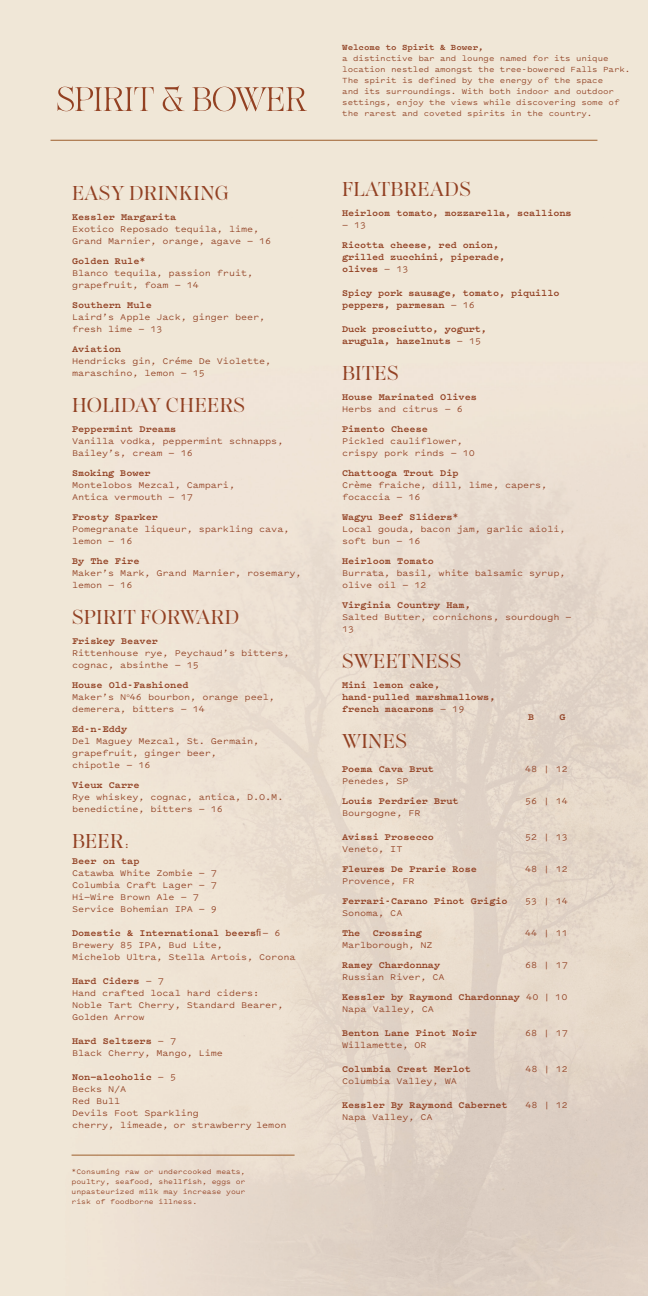
<style>
.page{position:relative;width:648px;height:1296px;background:#fff}
.page>*{position:absolute;margin:0;border:0;box-sizing:border-box;transform-origin:0 0}
.t1{font:20px "Sigurd";letter-spacing:.025em;color:#924123}
.t2{font:500 10px/12px "Pitch Sans";letter-spacing:-.01em;color:#924123}
.t3{font:700 10px/12px "Pitch";color:#924123}
.t4{font:500 9px/11px "Pitch Sans";letter-spacing:-.01em;color:#914224}
.t5{font:500 8px/10px "Pitch Sans";letter-spacing:-.01em;color:#924123;text-align:justify}
.s1{font-family:"Pitch Sans";font-weight:500;font-size:10px}
.s2{font-family:"Pitch Sans";font-weight:500}
.s3{font-family:"Pitch";font-weight:700}
</style>
<div class="page">
<hr style="left:51px;top:140px;width:546px;height:1px;background:#9d5f2c">
<hr style="left:72px;top:1155px;width:223px;height:1px;background:#9d5f2c">
<svg style="left:163px;top:85px;width:22px;height:26px"></svg>
<svg style="left:57px;top:86px;width:97px;height:25px;background:#dbc2af"></svg>
<svg style="left:192px;top:87px;width:115px;height:24px;background:#dac1ad"></svg>
<p class="t1" style="left:72px;top:179px;width:158px">EASY DRINKING</p>
<p class="t3" style="left:72px;top:211px;width:106px">Kessler Margarita</p>
<p class="t2" style="left:72px;top:223px;width:201px">Exotico Reposado tequila, lime,<br>Grand Marnier, orange, agave — 16</p>
<p class="t3" style="left:72px;top:255px;width:75px">Golden Rule*</p>
<p class="t2" style="left:72px;top:267px;width:183px">Blanco tequila, passion fruit, grapefruit, foam — 14</p>
<p class="t3" style="left:72px;top:299px;width:81px">Southern Mule</p>
<p class="t2" style="left:72px;top:311px;width:195px">Laird’s Apple Jack, ginger beer,</p>
<p class="t2" style="left:72px;top:323px;width:92px">fresh lime — 13</p>
<p class="t3" style="left:72px;top:343px;width:51px">Aviation</p>
<p class="t2" style="left:72px;top:355px;width:201px">Hendricks gin, Créme De Violette, maraschino, lemon — 15</p>
<p class="t1" style="left:72px;top:391px;width:175px">HOLIDAY CHEERS</p>
<p class="t3" style="left:72px;top:423px;width:106px">Peppermint Dreams</p>
<p class="t2" style="left:72px;top:435px;width:213px">Vanilla vodka, peppermint schnapps,<br>Bailey’s, cream — 16</p>
<p class="t3" style="left:72px;top:467px;width:80px">Smoking Bower</p>
<p class="t2" style="left:72px;top:479px;width:165px">Montelobos Mezcal, Campari,</p>
<p class="t2" style="left:72px;top:491px;width:122px">Antica vermouth — 17</p>
<p class="t3" style="left:72px;top:511px;width:87px">Frosty Sparker</p>
<p class="t2" style="left:72px;top:523px;width:219px">Pomegranate liqueur, sparkling cava, lemon — 16</p>
<p class="t3" style="left:72px;top:555px;width:69px">By The Fire</p>
<p class="t2" style="left:72px;top:567px;width:231px">Maker’s Mark, Grand Marnier, rosemary, lemon — 16</p>
<p class="t1" style="left:72px;top:603px;width:169px">SPIRIT FORWARD</p>
<p class="t3" style="left:72px;top:635px;width:87px">Friskey Beaver</p>
<p class="t2" style="left:72px;top:647px;width:219px">Rittenhouse rye, Peychaud’s bitters, cognac, absinthe — 15</p>
<p class="t3" style="left:72px;top:679px;width:118px">House Old-Fashioned</p>
<p class="t2" style="left:72px;top:691px;width:204px">Maker’s N<sup>o</sup>46 bourbon, orange peel, demerera, bitters — 14</p>
<p class="t3" style="left:72px;top:723px;width:57px">Ed-n-Eddy</p>
<p class="t2" style="left:72px;top:735px;width:189px">Del Maguey Mezcal, St. Germain, grapefruit, ginger beer, chipotle — 16</p>
<p class="t3" style="left:72px;top:779px;width:69px">Vieux Carre</p>
<p class="t2" style="left:72px;top:791px;width:213px">Rye whiskey, cognac, antica, D.O.M. benedictine, bitters — 16</p>
<p class="t1" style="left:72px;top:827px;width:60px">BEER<span class="s1">:</span></p>
<p class="t3" style="left:72px;top:855px;width:69px">Beer on tap</p>
<p class="t2" style="left:72px;top:867px;width:147px">Catawba White Zombie — 7</p>
<p class="t2" style="left:72px;top:879px;width:147px">Columbia Craft Lager — 7</p>
<p class="t2" style="left:72px;top:891px;width:128px">Hi—Wire Brown Ale — 7</p>
<p class="t2" style="left:72px;top:903px;width:147px">Service Bohemian IPA — 9</p>
<p class="t3" style="left:72px;top:927px;width:210px">Domestic &amp; International beersfi<span class="s2">— 6</span></p>
<p class="t2" style="left:72px;top:939px;width:225px">Brewery 85 IPA, Bud Lite,<br>Michelob Ultra, Stella Artois, Corona</p>
<p class="t3" style="left:72px;top:975px;width:93px">Hard Ciders <span class="s2">— 7</span></p>
<p class="t2" style="left:72px;top:987px;width:189px">Hand crafted local hard ciders:</p>
<p class="t2" style="left:72px;top:999px;width:213px">Noble Tart Cherry, Standard Bearer,<br>Golden Arrow</p>
<p class="t3" style="left:72px;top:1035px;width:106px">Hard Seltzers <span class="s2">— 7</span></p>
<p class="t2" style="left:72px;top:1047px;width:153px">Black Cherry, Mango, Lime</p>
<p class="t3" style="left:72px;top:1071px;width:106px">Non—alcoholic <span class="s2">— 5</span></p>
<p class="t2" style="left:72px;top:1083px;width:56px">Becks N/A</p>
<p class="t2" style="left:72px;top:1095px;width:50px">Red Bull</p>
<p class="t2" style="left:72px;top:1107px;width:128px">Devils Foot Sparkling</p>
<p class="t2" style="left:72px;top:1119px;width:216px">cherry, limeade, or strawberry lemon</p>
<p class="t5" style="left:72px;top:1167px;width:176px">*Consuming raw or undercooked meats, poultry, seafood, shellfish, eggs or unpasteurized milk may increase your risk of foodborne illness.</p>
<p class="t4" style="left:342px;top:42px;width:290px"><span class="s3">Welcome to Spirit &amp; Bower,<br></span>a distinctive bar and lounge named for its unique location nestled amongst the tree-bowered Falls Park.<br>The spirit is defined by the energy of the space<br>and its surroundings. With both indoor and outdoor settings, enjoy the views while discovering some of the rarest and coveted spirits in the country.</p>
<p class="t1" style="left:342px;top:175px;width:130px">FLATBREADS</p>
<p class="t3" style="left:342px;top:207px;width:231px">Heirloom tomato, mozzarella, scallions</p>
<p class="t2" style="left:342px;top:219px;width:26px">— 13</p>
<p class="t3" style="left:342px;top:239px;width:165px">Ricotta cheese, red onion, grilled zucchini, piperade,</p>
<p class="t3" style="left:342px;top:263px;width:68px">olives <span class="s2">— 13</span></p>
<p class="t3" style="left:342px;top:287px;width:219px">Spicy pork sausage, tomato, piquillo peppers, parmesan <span class="s2">— 16</span></p>
<p class="t3" style="left:342px;top:323px;width:147px">Duck prosciutto, yogurt, arugula, hazelnuts <span class="s2">— 15</span></p>
<p class="t1" style="left:342px;top:359px;width:58px">BITES</p>
<p class="t3" style="left:342px;top:391px;width:137px">House Marinated Olives</p>
<p class="t2" style="left:342px;top:403px;width:122px">Herbs and citrus — 6</p>
<p class="t3" style="left:342px;top:423px;width:87px">Pimento Cheese</p>
<p class="t2" style="left:342px;top:435px;width:122px">Pickled cauliflower,</p>
<p class="t2" style="left:342px;top:447px;width:134px">crispy pork rinds — 10</p>
<p class="t3" style="left:342px;top:467px;width:118px">Chattooga Trout Dip</p>
<p class="t2" style="left:342px;top:479px;width:207px">Crème fraiche, dill, lime, capers, focaccia — 16</p>
<p class="t3" style="left:342px;top:511px;width:118px">Wagyu Beef Sliders*</p>
<p class="t2" style="left:342px;top:523px;width:225px">Local gouda, bacon jam, garlic aioli, soft bun — 16</p>
<p class="t2" style="left:342px;top:555px;width:225px"><span class="s3">Heirloom Tomato<br></span>Burrata, basil, white balsamic syrup, olive oil — 12</p>
<p class="t3" style="left:342px;top:599px;width:130px">Virginia Country Ham,</p>
<p class="t2" style="left:342px;top:611px;width:231px">Salted Butter, cornichons, sourdough —<br>13</p>
<p class="t1" style="left:342px;top:647px;width:121px">SWEETNESS</p>
<p class="t3" style="left:342px;top:679px;width:155px">Mini lemon cake, hand-pulled marshmallows, french macarons <span class="s2">— 19</span></p>
<p class="t1" style="left:342px;top:727px;width:66px">WINES</p>
<p class="t3" style="left:342px;top:763px;width:94px">Poema Cava Brut</p>
<p class="t2" style="left:525px;top:763px;width:44px">48 | 12</p>
<p class="t2" style="left:342px;top:775px;width:68px">Penedes, SP</p>
<p class="t3" style="left:342px;top:795px;width:118px">Louis Perdrier Brut</p>
<p class="t2" style="left:525px;top:795px;width:44px">56 | 14</p>
<p class="t2" style="left:342px;top:807px;width:80px">Bourgogne, FR</p>
<p class="t3" style="left:342px;top:831px;width:94px">Avissi Prosecco</p>
<p class="t2" style="left:525px;top:831px;width:44px">52 | 13</p>
<p class="t2" style="left:342px;top:843px;width:62px">Veneto, IT</p>
<p class="t3" style="left:342px;top:863px;width:137px">Fleures De Prarie Rose</p>
<p class="t2" style="left:525px;top:863px;width:44px">48 | 12</p>
<p class="t2" style="left:342px;top:875px;width:74px">Provence, FR</p>
<p class="t3" style="left:342px;top:895px;width:167px">Ferrari-Carano Pinot Grigio</p>
<p class="t2" style="left:525px;top:895px;width:44px">53 | 14</p>
<p class="t2" style="left:342px;top:907px;width:62px">Sonoma, CA</p>
<p class="t3" style="left:342px;top:927px;width:81px">The Crossing</p>
<p class="t2" style="left:525px;top:927px;width:44px">44 | 11</p>
<p class="t2" style="left:342px;top:939px;width:92px">Marlborough, NZ</p>
<p class="t3" style="left:342px;top:959px;width:100px">Ramey Chardonnay</p>
<p class="t2" style="left:525px;top:959px;width:44px">68 | 17</p>
<p class="t2" style="left:342px;top:971px;width:104px">Russian River, CA</p>
<p class="t3" style="left:342px;top:991px;width:227px">Kessler by Raymond Chardonnay <span class="s2">40 | 10</span></p>
<p class="t2" style="left:342px;top:1003px;width:94px">Napa Valley, CA</p>
<p class="t3" style="left:342px;top:1027px;width:137px">Benton Lane Pinot Noir</p>
<p class="t2" style="left:525px;top:1027px;width:44px">68 | 17</p>
<p class="t2" style="left:342px;top:1039px;width:86px">Willamette, OR</p>
<p class="t3" style="left:342px;top:1063px;width:130px">Columbia Crest Merlot</p>
<p class="t2" style="left:526px;top:1063px;width:44px">48 | 12</p>
<p class="t2" style="left:342px;top:1075px;width:116px">Columbia Valley, WA</p>
<p class="t3" style="left:342px;top:1099px;width:167px">Kessler By Raymond Cabernet</p>
<p class="t2" style="left:526px;top:1099px;width:44px">48 | 12</p>
<p class="t2" style="left:342px;top:1111px;width:92px">Napa Valley, CA</p>
<p class="t3" style="left:528px;top:710px;width:8px">B</p>
<p class="t3" style="left:559px;top:710px;width:8px">G</p>
</div>
